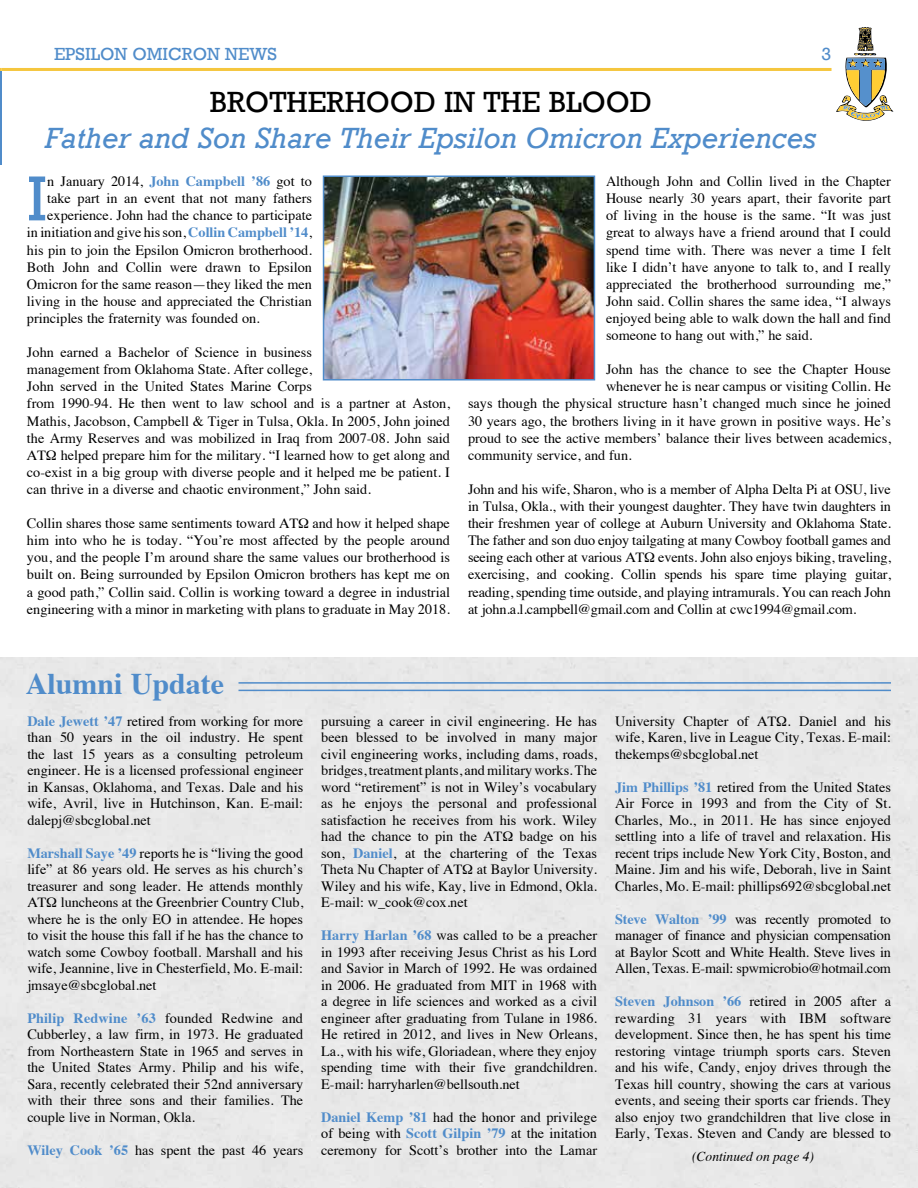
<style>
.page{position:relative;width:918px;height:1188px;background:#fff}
.page>*{position:absolute;margin:0;border:0;box-sizing:border-box;transform-origin:0 0}
.t1{font:64.65px "Rockwell";color:#508cca}
.t2{font:italic 30px "Rockwell";color:#508cca}
.t3{font:30px "Rockwell";color:#000}
.t4{font:700 30px "Times";color:#508cca}
.t5{font:18px "Rockwell";color:#508cca}
.t6{font:14.25px/16.5px "Times";color:#000;text-align:justify}
.t7{font:italic 13.5px "Times";color:#000}
.s1{font-weight:700;color:#508cca}
</style>
<div class="page">
<hr style="left:0;top:71px;width:2px;height:94px;background:#508cca">
<hr style="left:2px;top:68px;width:830px;height:3px;background:#f5c63e">
<svg style="left:836px;top:27px;width:57px;height:94px"></svg>
<img style="left:326px;top:179px;width:266px;height:199px">
<div style="left:323px;top:176px;width:272px;height:205px;border:2px solid #508cca"></div>
<hr style="left:238px;top:682px;width:653px;height:2px;background:#508cca">
<hr style="left:238px;top:690px;width:653px;height:1px;background:#508cca">
<svg style="left:27px;top:897px;width:30px;height:10px"></svg>
<svg style="left:483px;top:831px;width:30px;height:10px"></svg>
<svg style="left:443px;top:864px;width:29px;height:10px"></svg>
<svg style="left:757px;top:716px;width:30px;height:10px"></svg>
<p class="t5" style="left:54px;top:44px;width:224px">EPSILON OMICRON NEWS</p>
<p class="t5" style="left:822px;top:44px;width:11px">3</p>
<h2 class="t3" style="left:210px;top:85px;width:444px">BROTHERHOOD IN THE BLOOD</h2>
<h2 class="t2" style="left:45px;top:121px;width:772px">Father and Son Share Their Epsilon Omicron Experiences</h2>
<h1 class="t1" style="left:27px;top:161px;width:22px">I</h1>
<p class="t6" style="left:47px;top:172px;width:266px">n January 2014, <span class="s1">John Campbell ’86</span> got to</p>
<p class="t6" style="left:606px;top:172px;width:287px;line-height:17.1px">Although John and Collin lived in the Chapter House nearly 30 years apart, their favorite part of living in the house is the same. “It was just great to always have a friend around that I could spend time with. There was never a time I felt like I didn’t have anyone to talk to, and I really appreciated the brotherhood surrounding me,” John said. Collin shares the same idea, “I always enjoyed being able to walk down the hall and find someone to hang out with,” he said.</p>
<p class="t6" style="left:606px;top:360px;width:286px">John has the chance to see the Chapter House</p>
<p class="t6" style="left:606px;top:377px;width:286px">whenever he is near campus or visiting Collin. He</p>
<p class="t6" style="left:468px;top:394px;width:424px">says though the physical structure hasn’t changed much since he joined</p>
<p class="t6" style="left:468px;top:411px;width:425px">30 years ago, the brothers living in it have grown in positive ways. He’s</p>
<p class="t6" style="left:468px;top:428px;width:425px">proud to see the active members’ balance their lives between academics,</p>
<p class="t6" style="left:468px;top:446px;width:165px">community service, and fun.</p>
<p class="t6" style="left:468px;top:479px;width:425px;line-height:17.1px">John and his wife, Sharon, who is a member of Alpha Delta Pi at OSU, live in Tulsa, Okla., with their youngest daughter. They have twin daughters in their freshmen year of college at Auburn University and Oklahoma State.<br>The father and son duo enjoy tailgating at many Cowboy football games and seeing each other at various</p>
<p class="t6" style="left:47px;top:189px;width:266px">take part in an event that not many fathers</p>
<p class="t6" style="left:47px;top:206px;width:266px">experience. John had the chance to participate</p>
<p class="t6" style="left:27px;top:223px;width:286px">in initiation and give his son, <span class="s1">Collin Campbell ’14</span>,</p>
<p class="t6" style="left:27px;top:240px;width:286px">his pin to join the Epsilon Omicron brotherhood.</p>
<p class="t6" style="left:27px;top:257px;width:286px">Both John and Collin were drawn to Epsilon</p>
<p class="t6" style="left:27px;top:275px;width:286px">Omicron for the same reason—they liked the men</p>
<p class="t6" style="left:27px;top:292px;width:286px">living in the house and appreciated the Christian</p>
<p class="t6" style="left:27px;top:309px;width:234px">principles the fraternity was founded on.</p>
<p class="t6" style="left:27px;top:343px;width:286px">John earned a Bachelor of Science in business</p>
<p class="t6" style="left:27px;top:360px;width:287px">management from Oklahoma State. After college,</p>
<p class="t6" style="left:27px;top:377px;width:286px">John served in the United States Marine Corps</p>
<p class="t6" style="left:27px;top:394px;width:425px">from 1990-94. He then went to law school and is a partner at Aston,</p>
<p class="t6" style="left:27px;top:411px;width:424px">Mathis, Jacobson, Campbell &amp; Tiger in Tulsa, Okla. In 2005, John joined</p>
<p class="t6" style="left:27px;top:428px;width:424px">the Army Reserves and was mobilized in Iraq from 2007-08. John said</p>
<p class="t6" style="left:61px;top:446px;width:391px">helped prepare him for the military. “I learned how to get along and</p>
<p class="t6" style="left:27px;top:463px;width:424px">co-exist in a big group with diverse people and it helped me be patient. I</p>
<p class="t6" style="left:27px;top:480px;width:345px">can thrive in a diverse and chaotic environment,” John said.</p>
<p class="t6" style="left:27px;top:514px;width:250px">Collin shares those same sentiments toward</p>
<p class="t6" style="left:27px;top:514px;width:425px;line-height:17.1px;text-indent:286px">and how it helped shape him into who he is today. “You’re most affected by the people around you, and the people I’m around share the same values our brotherhood is built on. Being surrounded by Epsilon Omicron brothers has kept me on a good path,” Collin said. Collin is working toward a degree in industrial engineering with a minor in marketing with plans to graduate in May 2018.</p>
<p class="t6" style="left:468px;top:548px;width:425px;line-height:17.1px;text-indent:190px">events. John also enjoys biking, traveling, exercising, and cooking. Collin spends his spare time playing guitar, reading, spending time outside, and playing intramurals. You can reach John at john.a.l.campbell@gmail.com and Collin at cwc1994@gmail.com.</p>
<h2 class="t4" style="left:26px;top:655px;width:200px">Alumni Update</h2>
<p class="t6" style="left:27px;top:711px;width:277px"><span class="s1">Dale Jewett ’47</span> retired from working for more than 50 years in the oil industry. He spent the last 15 years as a consulting petroleum engineer. He is a licensed professional engineer in Kansas, Oklahoma, and Texas. Dale and his wife, Avril, live in Hutchinson, Kan. E-mail: dalepj@sbcglobal.net</p>
<p class="t6" style="left:27px;top:843px;width:277px"><span class="s1">Marshall Saye ’49</span> reports he is “living the good</p>
<p class="t6" style="left:27px;top:860px;width:277px">life” at 86 years old. He serves as his church’s</p>
<p class="t6" style="left:27px;top:876px;width:277px">treasurer and song leader. He attends monthly</p>
<p class="t6" style="left:61px;top:893px;width:244px">luncheons at the Greenbrier Country Club,</p>
<p class="t6" style="left:27px;top:909px;width:277px">where he is the only EO in attendee. He hopes</p>
<p class="t6" style="left:27px;top:926px;width:277px">to visit the house this fall if he has the chance to</p>
<p class="t6" style="left:27px;top:942px;width:277px">watch some Cowboy football. Marshall and his</p>
<p class="t6" style="left:27px;top:959px;width:277px">wife, Jeannine, live in Chesterfield, Mo. E-mail:</p>
<p class="t6" style="left:27px;top:975px;width:131px">jmsaye@sbcglobal.net</p>
<p class="t6" style="left:27px;top:1008px;width:277px"><span class="s1">Philip Redwine ’63</span> founded Redwine and Cubberley, a law firm, in 1973. He graduated from Northeastern State in 1965 and serves in the United States Army. Philip and his wife, Sara, recently celebrated their 52nd anniversary with their three sons and their families. The couple live in Norman, Okla.</p>
<p class="t6" style="left:27px;top:1140px;width:277px"><span class="s1">Wiley Cook ’65</span> has spent the past 46 years</p>
<p class="t6" style="left:321px;top:711px;width:277px">pursuing a career in civil engineering. He has been blessed to be involved in many major civil engineering works, including dams, roads, bridges, treatment plants, and military works. The word “retirement” is not in Wiley’s vocabulary as he enjoys the personal and professional satisfaction he receives from his work. Wiley had the chance to pin the</p>
<p class="t6" style="left:321px;top:827px;width:277px;text-indent:198px">badge on his son, <span class="s1">Daniel</span>, at the chartering of the Texas Theta Nu Chapter of</p>
<p class="t6" style="left:321px;top:860px;width:277px;text-indent:156px">at Baylor University.<br>Wiley and his wife, Kay, live in Edmond, Okla.<br>E-mail: w_cook@cox.net</p>
<p class="t6" style="left:321px;top:926px;width:277px"><span class="s1">Harry Harlan ’68</span> was called to be a preacher in 1993 after receiving Jesus Christ as his Lord and Savior in March of 1992. He was ordained in 2006. He graduated from MIT in 1968 with a degree in life sciences and worked as a civil engineer after graduating from Tulane in 1986.<br>He retired in 2012, and lives in New Orleans, La., with his wife, Gloriadean, where they enjoy spending time with their five grandchildren.<br>E-mail: harryharlen@bellsouth.net</p>
<p class="t6" style="left:321px;top:1107px;width:277px"><span class="s1">Daniel Kemp ’81</span> had the honor and privilege of being with <span class="s1">Scott Gilpin ’79</span> at the initation ceremony for Scott’s brother into the Lamar</p>
<p class="t6" style="left:615px;top:711px;width:277px;text-indent:172px">. Daniel and his wife, Karen, live in League City, Texas. E-mail: thekemps@sbcglobal.net</p>
<p class="t6" style="left:615px;top:777px;width:277px"><span class="s1">Jim Phillips ’81</span> retired from the United States Air Force in 1993 and from the City of St.<br>Charles, Mo., in 2011. He has since enjoyed settling into a life of travel and relaxation. His recent trips include New York City, Boston, and Maine. Jim and his wife, Deborah, live in Saint Charles, Mo. E-mail: phillips692@sbcglobal.net</p>
<p class="t6" style="left:615px;top:909px;width:277px"><span class="s1">Steve Walton ’99</span> was recently promoted to manager of finance and physician compensation at Baylor Scott and White Health. Steve lives in Allen, Texas. E-mail: spwmicrobio@hotmail.com</p>
<p class="t6" style="left:615px;top:992px;width:277px"><span class="s1">Steven Johnson ’66</span> retired in 2005 after a rewarding 31 years with IBM software development. Since then, he has spent his time restoring vintage triumph sports cars. Steven and his wife, Candy, enjoy drives through the Texas hill country, showing the cars at various events, and seeing their sports car friends. They also enjoy two grandchildren that live close in Early, Texas. Steven and Candy are blessed to</p>
<p class="t6" style="left:615px;top:711px;width:135px">University Chapter of</p>
<p class="t7" style="left:692px;top:1144px;width:123px">(Continued on page 4)</p>
</div>
